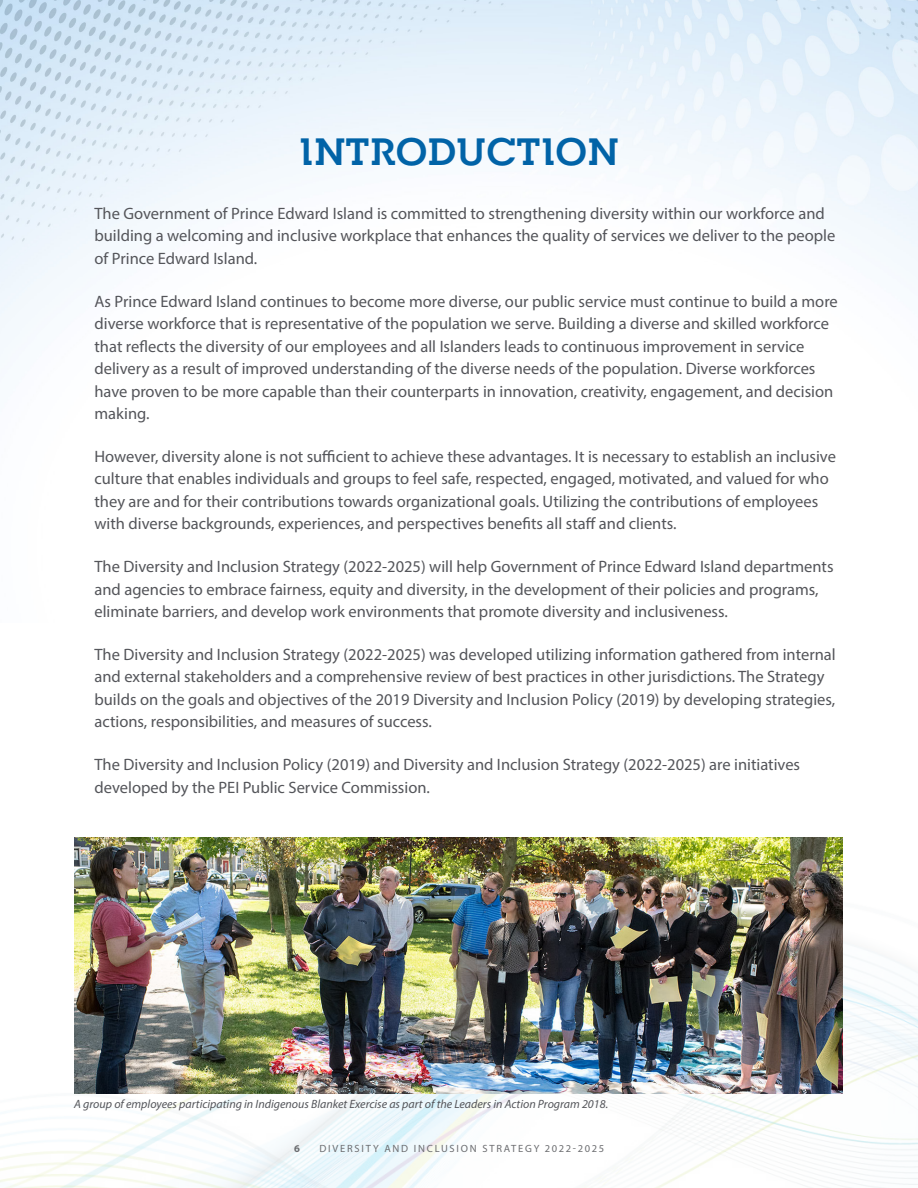
<style>
.page{position:relative;width:918px;height:1188px;background:#fff}
.page>*{position:absolute;margin:0;border:0;box-sizing:border-box;transform-origin:0 0}
.t1{font:700 37.5px "RNS Camelia";letter-spacing:-.005em;color:#0163a7}
.t2{font:16.5px/22.5px "Myriad Pro";color:#54555a}
.t3{font:italic 12px "Myriad Pro";color:#54555a}
.t4{font:10.5px "Myriad Pro";letter-spacing:.17em;color:#6c6d70}
.t5{font:700 10.5px "Myriad Pro";color:#6c6d70}
</style>
<div class="page">
<img style="left:0;top:864px;width:918px;height:324px">
<img style="left:0;top:0;width:918px;height:357px">
<img style="left:75px;top:837px;width:768px;height:257px">
<h2 class="t1" style="left:299px;top:128px;width:322px">INTRODUCTION</h2>
<h2 class="t2" style="left:94px;top:202px;width:742px">The Government of Prince Edward Island is committed to strengthening diversity within our workforce and building a welcoming and inclusive workplace that enhances the quality of services we deliver to the people of Prince Edward Island.</h2>
<h2 class="t2" style="left:94px;top:290px;width:745px">As Prince Edward Island continues to become more diverse, our public service must continue to build a more diverse workforce that is representative of the population we serve. Building a diverse and skilled workforce that reflects the diversity of our employees and all Islanders leads to continuous improvement in service delivery as a result of improved understanding of the diverse needs of the population. Diverse workforces have proven to be more capable than their counterparts in innovation, creativity, engagement, and decision making.</h2>
<h2 class="t2" style="left:94px;top:445px;width:743px">However, diversity alone is not sufficient to achieve these advantages. It is necessary to establish an inclusive culture that enables individuals and groups to feel safe, respected, engaged, motivated, and valued for who they are and for their contributions towards organizational goals. Utilizing the contributions of employees with diverse backgrounds, experiences, and perspectives benefits all staff and clients.</h2>
<h2 class="t2" style="left:94px;top:555px;width:741px">The Diversity and Inclusion Strategy (2022-2025) will help Government of Prince Edward Island departments and agencies to embrace fairness, equity and diversity, in the development of their policies and programs, eliminate barriers, and develop work environments that promote diversity and inclusiveness.</h2>
<h2 class="t2" style="left:94px;top:643px;width:743px">The Diversity and Inclusion Strategy (2022-2025) was developed utilizing information gathered from internal and external stakeholders and a comprehensive review of best practices in other jurisdictions. The Strategy builds on the goals and objectives of the 2019 Diversity and Inclusion Policy (2019) by developing strategies, actions, responsibilities, and measures of success.</h2>
<h2 class="t2" style="left:94px;top:753px;width:707px">The Diversity and Inclusion Policy (2019) and Diversity and Inclusion Strategy (2022-2025) are initiatives developed by the PEI Public Service Commission.</h2>
<p class="t3" style="left:74px;top:1097px;width:535px">A group of employees participating in Indigenous Blanket Exercise as part of the Leaders in Action Program 2018.</p>
<p class="t5" style="left:294px;top:1142px;width:7px">6</p>
<p class="t4" style="left:319px;top:1142px;width:286px">DIVERSITY AND INCLUSION STRATEGY 2022-2025</p>
</div>
